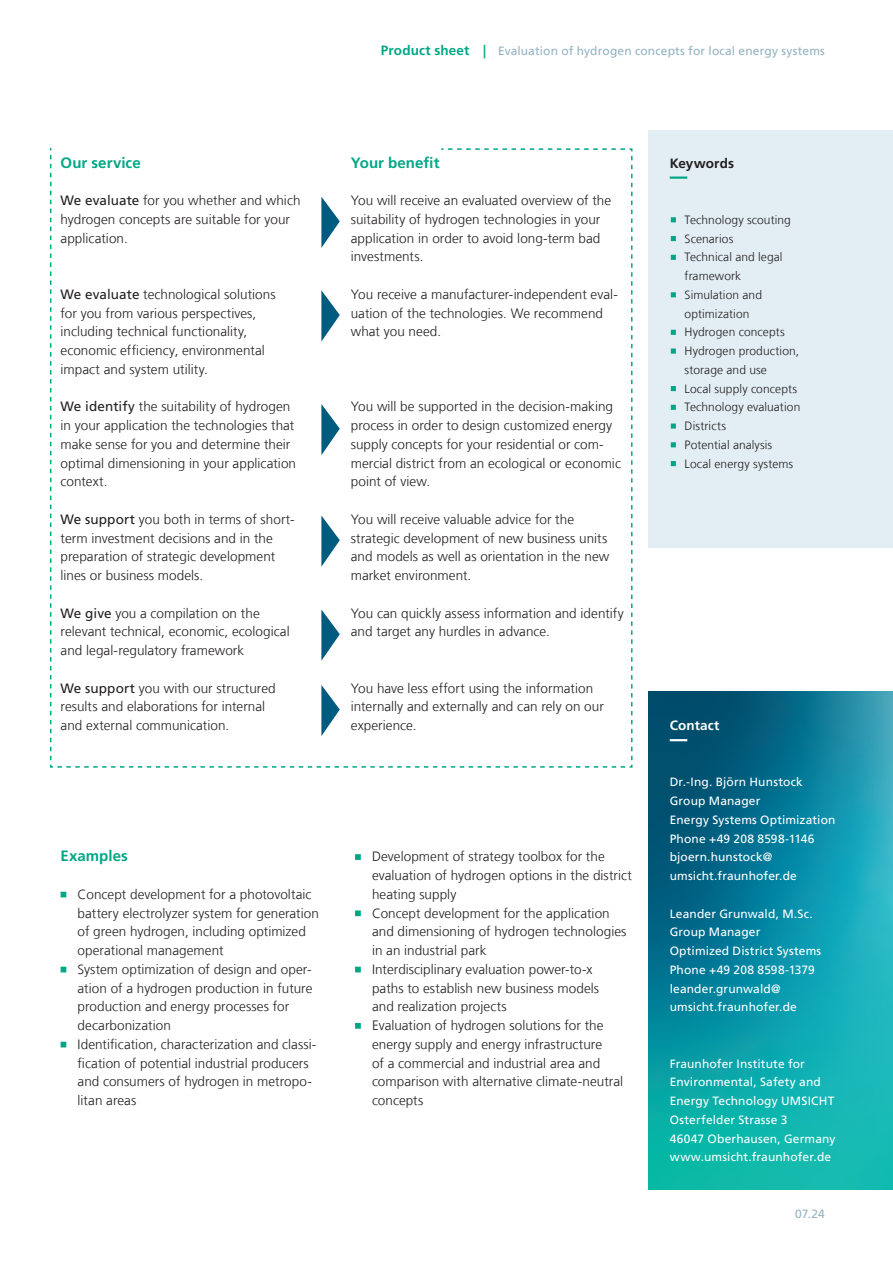
<style>
.page{position:relative;width:893px;height:1263px;background:#fff}
.page>*{position:absolute;margin:0;border:0;box-sizing:border-box;transform-origin:0 0}
.t1{font:700 15px "Frutiger LT Com";letter-spacing:.005em;color:#00a786}
.t2{font:300 13.5px/18.8px "Frutiger LT Com";letter-spacing:.005em;color:#231f20}
.t3{font:700 13.5px "Frutiger LT Com";letter-spacing:.005em;color:#231f20}
.t4{font:700 13.5px "Frutiger LT Com";letter-spacing:.01em;color:#fff}
.t5{font:12px/18.8px "Frutiger LT Com";letter-spacing:.01em;color:#fff}
.t6{font:300 12px/18.8px "Frutiger LT Com";letter-spacing:.01em;color:#231f20}
.t7{font:12px "Frutiger LT Com";letter-spacing:.015em;color:#93b3c3}
.s1{font-weight:700;font-size:13.5px;color:#00a786}
.s2{font-weight:400}
</style>
<div class="page">
<svg style="left:648px;top:691px;width:245px;height:498px;background:#0c8fa0"></svg>
<svg style="left:670px;top:739px;width:168px;height:2px"></svg>
<div style="left:648px;top:130px;width:245px;height:417px;background:#e2eef4"></div>
<svg style="left:670px;top:176px;width:18px;height:3px"></svg>
<svg style="left:671px;top:217px;width:5px;height:5px"></svg>
<svg style="left:671px;top:236px;width:5px;height:5px"></svg>
<svg style="left:671px;top:255px;width:5px;height:5px"></svg>
<svg style="left:671px;top:292px;width:5px;height:5px"></svg>
<svg style="left:671px;top:330px;width:5px;height:5px"></svg>
<svg style="left:671px;top:348px;width:5px;height:6px"></svg>
<svg style="left:671px;top:386px;width:5px;height:5px"></svg>
<svg style="left:671px;top:405px;width:5px;height:5px"></svg>
<svg style="left:671px;top:423px;width:5px;height:6px"></svg>
<svg style="left:671px;top:442px;width:5px;height:5px"></svg>
<svg style="left:671px;top:461px;width:5px;height:5px"></svg>
<svg style="left:61px;top:892px;width:6px;height:5px"></svg>
<svg style="left:61px;top:967px;width:6px;height:5px"></svg>
<svg style="left:61px;top:1042px;width:6px;height:5px"></svg>
<svg style="left:355px;top:854px;width:6px;height:6px"></svg>
<svg style="left:355px;top:910px;width:6px;height:6px"></svg>
<svg style="left:355px;top:967px;width:6px;height:5px"></svg>
<svg style="left:355px;top:1023px;width:6px;height:6px"></svg>
<svg style="left:50px;top:148px;width:583px;height:620px"></svg>
<p class="t7" style="left:381px;top:44px;width:446px"><span class="s1">Product sheet |</span> Evaluation of hydrogen concepts for local energy systems</p>
<p class="t1" style="left:61px;top:154px;width:82px">Our service</p>
<p class="t2" style="left:61px;top:191px;width:241px"><span class="s2">We evaluate</span> for you whether and which hydrogen concepts are suitable for your application.</p>
<p class="t2" style="left:61px;top:285px;width:216px"><span class="s2">We evaluate</span> technological solutions for you from various perspectives, including technical functionality, economic efficiency, environmental impact and system utility.</p>
<p class="t2" style="left:61px;top:397px;width:237px"><span class="s2">We identify</span> the suitability of hydrogen in your application the technologies that make sense for you and determine their optimal dimensioning in your application context.</p>
<p class="t2" style="left:61px;top:510px;width:236px"><span class="s2">We support</span> you both in terms of short&shy;term investment decisions and in the preparation of strategic development lines or business models.</p>
<p class="t2" style="left:61px;top:604px;width:231px"><span class="s2">We give</span> you a compilation on the relevant technical, economic, ecological and legal-regulatory framework</p>
<p class="t2" style="left:61px;top:679px;width:217px"><span class="s2">We support</span> you with our structured results and elaborations for internal and external communication.</p>
<p class="t1" style="left:351px;top:154px;width:90px">Your benefit</p>
<p class="t2" style="left:351px;top:191px;width:262px">You will receive an evaluated overview of the suitability of hydrogen technologies in your application in order to avoid long-term bad investments.</p>
<p class="t2" style="left:351px;top:285px;width:269px">You receive a manufacturer-independent eval&shy;uation of the technologies. We recommend what you need.</p>
<p class="t2" style="left:351px;top:397px;width:272px">You will be supported in the decision-making process in order to design customized energy supply concepts for your residential or com&shy;mercial district from an ecological or economic point of view.</p>
<p class="t2" style="left:351px;top:510px;width:260px">You will receive valuable advice for the strategic development of new business units and models as well as orientation in the new market environment.</p>
<p class="t2" style="left:351px;top:604px;width:275px">You can quickly assess information and identify and target any hurdles in advance.</p>
<p class="t2" style="left:351px;top:679px;width:254px">You have less effort using the information internally and externally and can rely on our experience.</p>
<p class="t1" style="left:61px;top:847px;width:69px">Examples</p>
<p class="t2" style="left:78px;top:885px;width:243px">Concept development for a photovoltaic battery electrolyzer system for generation of green hydrogen, including optimized operational management<br>System optimization of design and oper&shy;ation of a hydrogen production in future production and energy processes for decarbonization<br>Identification, characterization and classi&shy;fication of potential industrial producers and consumers of hydrogen in metropo&shy;litan areas</p>
<p class="t2" style="left:372px;top:847px;width:261px">Development of strategy toolbox for the evaluation of hydrogen options in the district heating supply<br>Concept development for the application and dimensioning of hydrogen technologies in an industrial park<br>Interdisciplinary evaluation power-to-x<br>paths to establish new business models<br>and realization projects<br>Evaluation of hydrogen solutions for the energy supply and energy infrastructure<br>of a commercial and industrial area and comparison with alternative climate-neutral concepts</p>
<p class="t3" style="left:670px;top:155px;width:66px">Keywords</p>
<p class="t6" style="left:685px;top:210px;width:117px">Technology scouting<br>Scenarios<br>Technical and legal framework<br>Simulation and optimization<br>Hydrogen concepts<br>Hydrogen production, storage and use<br>Local supply concepts<br>Technology evaluation<br>Districts<br>Potential analysis<br>Local energy systems</p>
<p class="t4" style="left:670px;top:717px;width:51px">Contact</p>
<p class="t5" style="left:670px;top:773px;width:167px">Dr.-Ing. Björn Hunstock<br>Group Manager<br>Energy Systems Optimization<br>Phone +49 208 8598-1146 bjoern.hunstock@ umsicht.fraunhofer.de</p>
<p class="t5" style="left:670px;top:904px;width:153px">Leander Grunwald, M.Sc.<br>Group Manager<br>Optimized District Systems<br>Phone +49 208 8598-1379 leander.grunwald@ umsicht.fraunhofer.de</p>
<p class="t5" style="left:670px;top:1054px;width:167px">Fraunhofer Institute for<br>Environmental, Safety and<br>Energy Technology UMSICHT<br>Osterfelder Strasse 3<br>46047 Oberhausen, Germany www.umsicht.fraunhofer.de</p>
<p class="t7" style="left:795px;top:1206px;width:31px">07.24</p>
</div>
